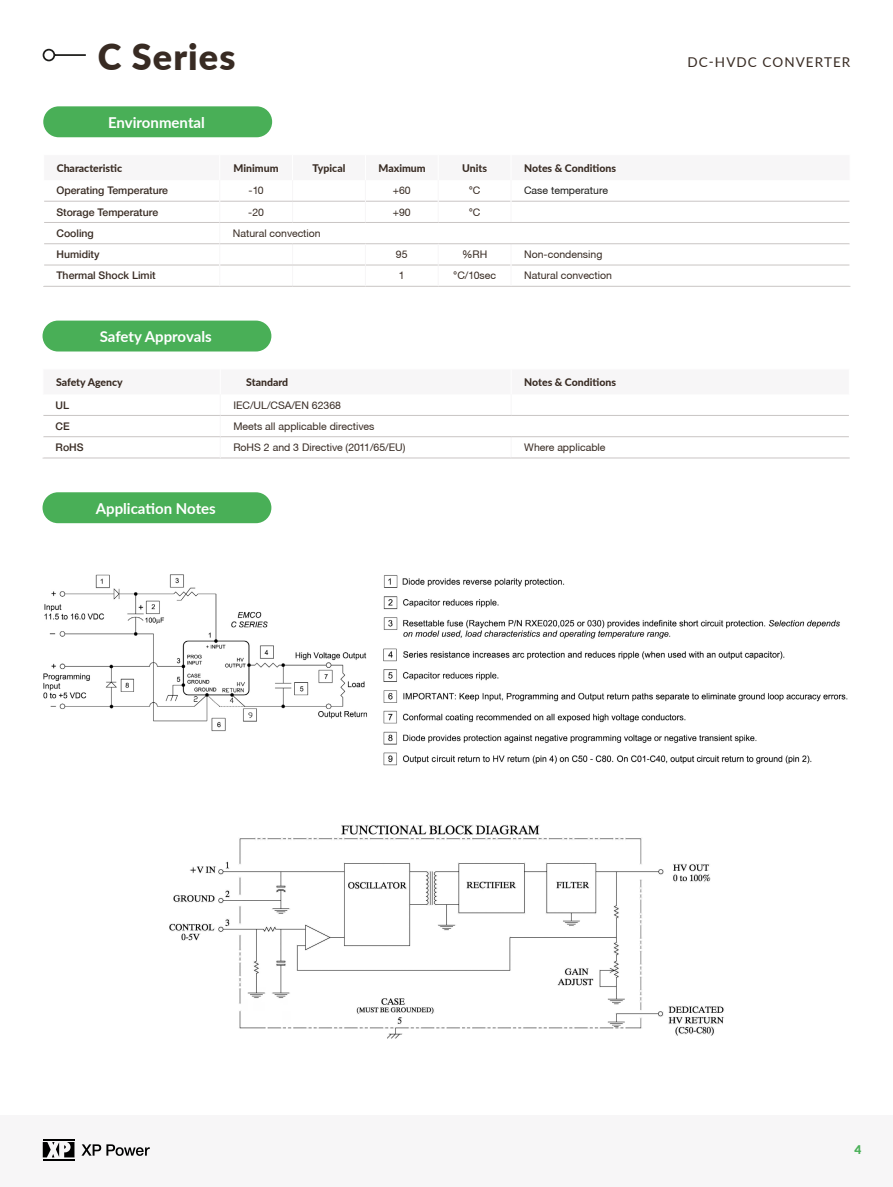
<style>
.page{position:relative;width:893px;height:1187px;background:#fff}
.page>*{position:absolute;margin:0;border:0;box-sizing:border-box;transform-origin:0 0}
.t1{font:900 36px "Lato";letter-spacing:.03em;color:#382b23}
.t2{font:700 15px "Lato";color:#fff}
.t3{font:13.5px "Lato";letter-spacing:.08em;color:#382b23}
.t4{font:900 12px "Lato";color:#49af57}
.t5{font:10.5px "Helvetica Neue CE";color:#382b23}
.t6{font:800 10.5px "Lato";color:#382b23}
.t7{font:500 10.5px "Helvetica Neue LT";color:#382b23}
.t8{font:10.5px "Helvetica Neue CE";color:#1d1d1b}
</style>
<div class="page">
<div style="left:0;top:1114px;width:893px;height:72px;background:#f7f6f7"></div>
<svg style="left:81px;top:1144px;width:69px;height:11px"></svg>
<hr style="left:43px;top:1138px;width:31px;height:2px;background:#000">
<svg style="left:43px;top:1142px;width:31px;height:15px"></svg>
<hr style="left:43px;top:1158px;width:31px;height:2px;background:#000">
<svg style="left:43px;top:48px;width:43px;height:14px"></svg>
<div style="left:43px;top:106px;width:229px;height:31px;background:#49af57;border-radius:15px"></div>
<hr style="left:43px;top:286px;width:177px;height:1px;background:#c9c5c4">
<hr style="left:220px;top:286px;width:73px;height:1px;background:#c9c5c4">
<hr style="left:293px;top:286px;width:72px;height:1px;background:#c9c5c4">
<hr style="left:438px;top:286px;width:73px;height:1px;background:#c9c5c4">
<hr style="left:511px;top:286px;width:339px;height:1px;background:#c9c5c4">
<hr style="left:365px;top:286px;width:73px;height:1px;background:#c9c5c4">
<svg style="left:44px;top:200px;width:806px;height:86px"></svg>
<div style="left:43px;top:320px;width:228px;height:31px;background:#49af57;border-radius:15px"></div>
<hr style="left:43px;top:457px;width:177px;height:1px;background:#c9c5c4">
<hr style="left:220px;top:457px;width:291px;height:1px;background:#c9c5c4">
<hr style="left:511px;top:457px;width:339px;height:1px;background:#c9c5c4">
<svg style="left:43px;top:414px;width:806px;height:24px"></svg>
<div style="left:43px;top:492px;width:228px;height:31px;background:#49af57;border-radius:15px"></div>
<img style="left:169px;top:824px;width:555px;height:215px">
<img style="left:43px;top:574px;width:324px;height:158px">
<img style="left:383px;top:575px;width:465px;height:191px">
<h1 class="t1" style="left:98px;top:29px;width:139px">C Series</h1>
<h2 class="t2" style="left:108px;top:111px;width:98px">Environmental</h2>
<p class="t6" style="left:57px;top:160px;width:67px">Characteristic</p>
<p class="t6" style="left:234px;top:160px;width:46px">Minimum</p>
<p class="t6" style="left:313px;top:160px;width:34px">Typical</p>
<p class="t6" style="left:378px;top:160px;width:49px">Maximum</p>
<p class="t6" style="left:462px;top:160px;width:26px">Units</p>
<p class="t6" style="left:524px;top:160px;width:93px">Notes &amp; Conditions</p>
<p class="t7" style="left:56px;top:184px;width:113px">Operating Temperature</p>
<p class="t5" style="left:249px;top:184px;width:17px">-10</p>
<p class="t5" style="left:393px;top:184px;width:19px">+60</p>
<p class="t5" style="left:469px;top:184px;width:13px">°C</p>
<p class="t8" style="left:524px;top:184px;width:85px">Case temperature</p>
<p class="t7" style="left:56px;top:205px;width:103px">Storage Temperature</p>
<p class="t5" style="left:248px;top:205px;width:17px">-20</p>
<p class="t5" style="left:393px;top:205px;width:19px">+90</p>
<p class="t5" style="left:469px;top:205px;width:13px">°C</p>
<p class="t7" style="left:56px;top:227px;width:39px">Cooling</p>
<p class="t5" style="left:233px;top:227px;width:89px">Natural convection</p>
<p class="t7" style="left:56px;top:248px;width:45px">Humidity</p>
<p class="t5" style="left:396px;top:248px;width:13px">95</p>
<p class="t5" style="left:462px;top:248px;width:27px">%RH</p>
<p class="t5" style="left:524px;top:248px;width:80px">Non-condensing</p>
<p class="t7" style="left:56px;top:269px;width:101px">Thermal Shock Limit</p>
<p class="t5" style="left:399px;top:269px;width:7px">1</p>
<p class="t5" style="left:453px;top:269px;width:44px">°C/10sec</p>
<p class="t5" style="left:524px;top:269px;width:89px">Natural convection</p>
<h2 class="t2" style="left:100px;top:325px;width:113px">Safety Approvals</h2>
<p class="t6" style="left:56px;top:374px;width:68px">Safety Agency</p>
<p class="t6" style="left:246px;top:374px;width:44px">Standard</p>
<p class="t6" style="left:524px;top:374px;width:93px">Notes &amp; Conditions</p>
<p class="t7" style="left:56px;top:398px;width:15px">UL</p>
<p class="t5" style="left:233px;top:398px;width:109px">IEC/UL/CSA/EN 62368</p>
<p class="t7" style="left:56px;top:420px;width:16px">CE</p>
<p class="t5" style="left:233px;top:420px;width:142px">Meets all applicable directives</p>
<p class="t7" style="left:56px;top:441px;width:30px">RoHS</p>
<p class="t5" style="left:233px;top:441px;width:174px">RoHS 2 and 3 Directive (2011/65/EU)</p>
<p class="t5" style="left:524px;top:441px;width:83px">Where applicable</p>
<h2 class="t2" style="left:96px;top:497px;width:121px">Application Notes</h2>
<p class="t3" style="left:687px;top:52px;width:164px">DC-HVDC CONVERTER</p>
<p class="t4" style="left:854px;top:1140px;width:8px">4</p>
</div>
